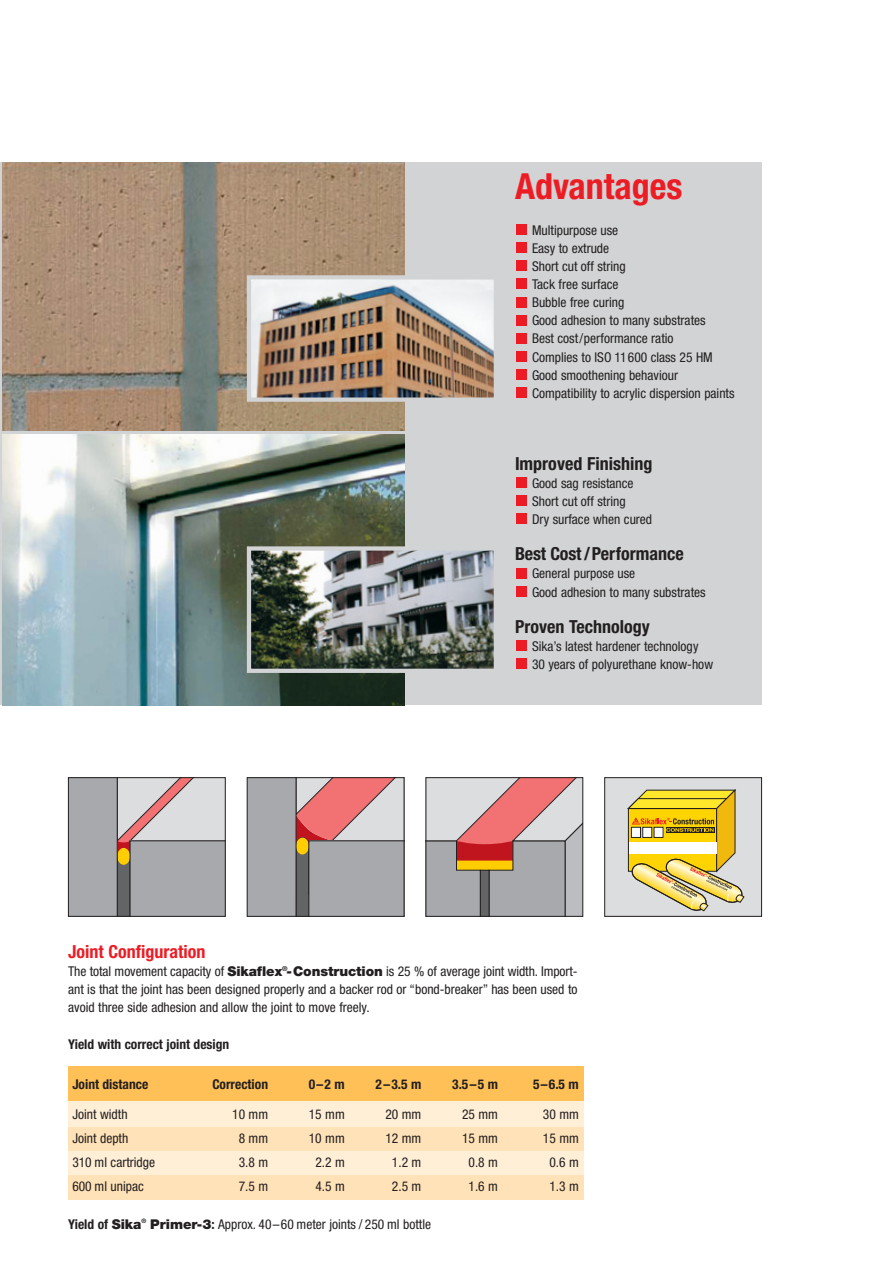
<style>
.page{position:relative;width:893px;height:1262px;background:#fff}
.page>*{position:absolute;margin:0;border:0;box-sizing:border-box;transform-origin:0 0}
.t1{font:700 condensed 36px "Helvetica Neue";color:#ed1c24}
.t2{font:700 condensed 18px "Helvetica Neue";color:#231f20}
.t3{font:700 condensed 18px "Helvetica Neue";color:#ed1c24}
.t4{font:condensed 13.5px/18px "Helvetica Neue";color:#231f20}
.t5{font:700 condensed 13.5px "Helvetica Neue";color:#231f20}
.t6{font:700 6.15px "Helvetica Neue";color:#231f20}
.s1{font-weight:900;font-stretch:normal}
.s2{font-weight:700}
</style>
<div class="page">
<div style="left:68px;top:1099px;width:515px;height:28px;background:#ffefd7"></div>
<div style="left:68px;top:1066px;width:515px;height:34px;background:#fec057"></div>
<div style="left:68px;top:1127px;width:515px;height:24px;background:#ffe2b7"></div>
<div style="left:68px;top:1151px;width:515px;height:24px;background:#ffefd7"></div>
<div style="left:68px;top:1175px;width:515px;height:24px;background:#ffe2b7"></div>
<div style="left:0;top:163px;width:761px;height:542px;background:#d1d3d4"></div>
<img style="left:2px;top:163px;width:402px;height:268px">
<svg style="left:427px;top:779px;width:154px;height:135px"></svg>
<div style="left:425px;top:777px;width:158px;height:139px;border:1px solid #231f20"></div>
<div style="left:516px;top:658px;width:11px;height:11px;background:#ed1c24"></div>
<div style="left:516px;top:640px;width:11px;height:11px;background:#ed1c24"></div>
<div style="left:516px;top:586px;width:11px;height:10px;background:#ed1c24"></div>
<div style="left:516px;top:568px;width:11px;height:10px;background:#ed1c24"></div>
<div style="left:516px;top:513px;width:11px;height:11px;background:#ed1c24"></div>
<div style="left:516px;top:495px;width:11px;height:11px;background:#ed1c24"></div>
<div style="left:516px;top:477px;width:11px;height:11px;background:#ed1c24"></div>
<div style="left:516px;top:387px;width:11px;height:11px;background:#ed1c24"></div>
<div style="left:516px;top:369px;width:11px;height:10px;background:#ed1c24"></div>
<div style="left:516px;top:351px;width:11px;height:10px;background:#ed1c24"></div>
<div style="left:516px;top:333px;width:11px;height:10px;background:#ed1c24"></div>
<div style="left:516px;top:315px;width:11px;height:10px;background:#ed1c24"></div>
<div style="left:516px;top:297px;width:11px;height:10px;background:#ed1c24"></div>
<div style="left:516px;top:279px;width:11px;height:10px;background:#ed1c24"></div>
<div style="left:516px;top:260px;width:11px;height:11px;background:#ed1c24"></div>
<div style="left:516px;top:242px;width:11px;height:11px;background:#ed1c24"></div>
<div style="left:516px;top:224px;width:11px;height:11px;background:#ed1c24"></div>
<svg style="left:70px;top:779px;width:153px;height:135px"></svg>
<div style="left:68px;top:777px;width:157px;height:139px;border:1px solid #231f20"></div>
<svg style="left:249px;top:779px;width:153px;height:135px"></svg>
<div style="left:247px;top:777px;width:157px;height:139px;border:1px solid #231f20"></div>
<div style="left:604px;top:777px;width:157px;height:139px;background:#dcddde"></div>
<svg style="left:627px;top:789px;width:116px;height:122px"></svg>
<div style="left:604px;top:777px;width:157px;height:139px;border:1px solid #231f20"></div>
<img style="left:2px;top:435px;width:402px;height:270px">
<img style="left:252px;top:551px;width:240px;height:117px">
<div style="left:247px;top:546px;width:250px;height:127px;border:4px solid #d1d3d4"></div>
<img style="left:252px;top:280px;width:240px;height:117px">
<div style="left:247px;top:275px;width:250px;height:127px;border:4px solid #d1d3d4"></div>
<h1 class="t1" style="left:514px;top:173px;width:169px">Advantages</h1>
<p class="t4" style="left:531px;top:222px;width:204px">Multipurpose use<br>Easy to extrude<br>Short cut off string<br>Tack free surface<br>Bubble free curing<br>Good adhesion to many substrates<br>Best cost/performance ratio<br>Complies to ISO 11600 class 25 HM<br>Good smoothening behaviour<br>Compatibility to acrylic dispersion paints</p>
<h2 class="t2" style="left:514px;top:457px;width:139px">Improved Finishing</h2>
<p class="t4" style="left:531px;top:475px;width:122px">Good sag resistance<br>Short cut off string<br>Dry surface when cured</p>
<h2 class="t2" style="left:514px;top:547px;width:170px">Best Cost /Performance</h2>
<p class="t4" style="left:531px;top:566px;width:175px">General purpose use<br>Good adhesion to many substrates</p>
<h2 class="t2" style="left:514px;top:620px;width:136px">Proven Technology</h2>
<p class="t4" style="left:531px;top:638px;width:182px">Sika’s latest hardener technology<br>30 years of polyurethane know-how</p>
<h2 class="t3" style="left:68px;top:945px;width:139px">Joint Configuration</h2>
<p class="t4" style="left:68px;top:963px;width:511px;text-align:justify">The total movement capacity of <span class="s1">Sikaflex</span><sup>®</sup><span class="s1">-Construction</span> is 25 % of average joint width. Import&shy;ant is that the joint has been designed properly and a backer rod or “bond-breaker” has been used to avoid three side adhesion and allow the joint to move freely.</p>
<p class="t5" style="left:68px;top:1038px;width:163px">Yield with correct joint design</p>
<p class="t5" style="left:72px;top:1079px;width:77px">Joint distance</p>
<p class="t5" style="left:212px;top:1079px;width:57px">Correction</p>
<p class="t5" style="left:308px;top:1079px;width:37px">0–2 m</p>
<p class="t5" style="left:375px;top:1079px;width:47px">2–3.5 m</p>
<p class="t5" style="left:452px;top:1079px;width:47px">3.5–5 m</p>
<p class="t5" style="left:533px;top:1079px;width:47px">5–6.5 m</p>
<p class="t4" style="left:72px;top:1106px;width:57px">Joint width</p>
<p class="t4" style="left:232px;top:1106px;width:37px">10 mm</p>
<p class="t4" style="left:308px;top:1106px;width:37px">15 mm</p>
<p class="t4" style="left:385px;top:1106px;width:37px">20 mm</p>
<p class="t4" style="left:462px;top:1106px;width:37px">25 mm</p>
<p class="t4" style="left:542px;top:1106px;width:37px">30 mm</p>
<p class="t4" style="left:72px;top:1130px;width:57px">Joint depth</p>
<p class="t4" style="left:238px;top:1130px;width:31px">8 mm</p>
<p class="t4" style="left:308px;top:1130px;width:37px">10 mm</p>
<p class="t4" style="left:385px;top:1130px;width:37px">12 mm</p>
<p class="t4" style="left:462px;top:1130px;width:37px">15 mm</p>
<p class="t4" style="left:542px;top:1130px;width:37px">15 mm</p>
<p class="t4" style="left:72px;top:1154px;width:84px">310 ml cartridge</p>
<p class="t4" style="left:238px;top:1154px;width:31px">3.8 m</p>
<p class="t4" style="left:315px;top:1154px;width:31px">2.2 m</p>
<p class="t4" style="left:392px;top:1154px;width:31px">1.2 m</p>
<p class="t4" style="left:468px;top:1154px;width:31px">0.8 m</p>
<p class="t4" style="left:549px;top:1154px;width:31px">0.6 m</p>
<p class="t4" style="left:72px;top:1178px;width:73px">600 ml unipac</p>
<p class="t4" style="left:238px;top:1178px;width:31px">7.5 m</p>
<p class="t4" style="left:315px;top:1178px;width:31px">4.5 m</p>
<p class="t4" style="left:392px;top:1178px;width:31px">2.5 m</p>
<p class="t4" style="left:468px;top:1178px;width:31px">1.6 m</p>
<p class="t4" style="left:549px;top:1178px;width:31px">1.3 m</p>
<p class="t5" style="left:68px;top:1219px;width:75px">Yield of <span class="s1">Sika</span></p>
<p class="t6" style="left:141px;top:1218px;width:6px">®</p>
<p class="t4" style="left:150px;top:1216px;width:282px"><span class="s1">Primer-3</span><span class="s2">:</span> Approx. 40–60 meter joints / 250 ml bottle</p>
</div>
